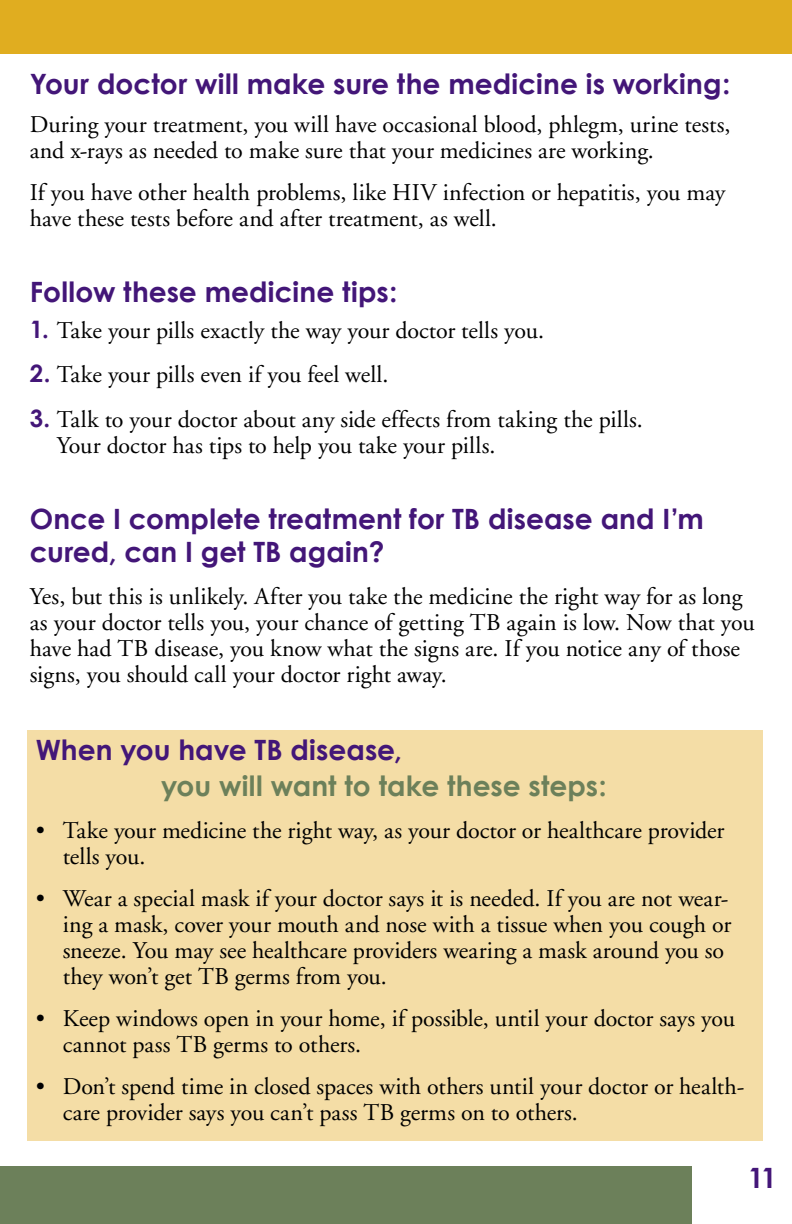
<style>
.page{position:relative;width:792px;height:1224px;background:#fff}
.page>*{position:absolute;margin:0;border:0;box-sizing:border-box;transform-origin:0 0}
.body_text{font:700 28px/33.6px "Century Gothic";letter-spacing:.005em;color:#431678}
.t1{font:700 28px "Century Gothic";color:#6c805a}
.bullet_text{font:700 28px "Century Gothic";letter-spacing:.005em;color:#431678}
.bullet_text-2{font:24px/26px "Adobe Garamond";color:#000}
.body_text-2{font:24px/26px "Adobe Garamond";color:#000}
.s1{font-family:"Century Gothic";font-weight:700;color:#431678}
</style>
<div class="page">
<div style="left:0;top:1167px;width:692px;height:57px;background:#6c805a"></div>
<div style="left:0;top:0;width:792px;height:53px;background:#e0ad20"></div>
<div style="left:27px;top:730px;width:736px;height:411px;background:#f4dda6"></div>
<p class="body_text" style="left:30px;top:66px;width:702px">Your doctor will make sure the medicine is working:</p>
<p class="body_text-2" style="left:30px;top:112px;width:702px">During your treatment, you will have occasional blood, phlegm, urine tests, and x-rays as needed to make sure that your medicines are working.</p>
<p class="body_text-2" style="left:30px;top:180px;width:697px">If you have other health problems, like HIV infection or hepatitis, you may have these tests before and after treatment, as well.</p>
<p class="bullet_text" style="left:30px;top:270px;width:369px">Follow these medicine tips:</p>
<p class="bullet_text-2" style="left:30px;top:318px;width:516px"><span class="s1">1.</span> Take your pills exactly the way your doctor tells you.</p>
<p class="bullet_text-2" style="left:30px;top:362px;width:360px"><span class="s1">2.</span> Take your pills even if you feel well.</p>
<p class="bullet_text-2" style="left:57px;top:407px;width:588px;text-indent:-27px"><span class="s1">3.</span> Talk to your doctor about any side effects from taking the pills.<br>Your doctor has tips to help you take your pills.</p>
<p class="body_text" style="left:30px;top:501px;width:676px">Once I complete treatment for TB disease and I’m cured, can I get TB again?</p>
<p class="body_text-2" style="left:30px;top:584px;width:727px">Yes, but this is unlikely. After you take the medicine the right way for as long as your doctor tells you, your chance of getting TB again is low. Now that you have had TB disease, you know what the signs are. If you notice any of those signs, you should call your doctor right away.</p>
<p class="body_text" style="left:36px;top:732px;width:368px">When you have TB disease,</p>
<p class="t1" style="left:161px;top:764px;width:447px">you will want to take these steps:</p>
<p class="bullet_text-2" style="left:63px;top:818px;width:663px;text-indent:-27px">• Take your medicine the right way, as your doctor or healthcare provider tells you.</p>
<p class="bullet_text-2" style="left:63px;top:886px;width:670px;text-indent:-27px">• Wear a special mask if your doctor says it is needed. If you are not wear&shy;ing a mask, cover your mouth and nose with a tissue when you cough or sneeze. You may see healthcare providers wearing a mask around you so they won’t get TB germs from you.</p>
<p class="bullet_text-2" style="left:63px;top:1006px;width:674px;text-indent:-27px">• Keep windows open in your home, if possible, until your doctor says you cannot pass TB germs to others.</p>
<p class="bullet_text-2" style="left:63px;top:1074px;width:683px;text-indent:-27px">• Don’t spend time in closed spaces with others until your doctor or health&shy;care provider says you can’t pass TB germs on to others.</p>
<p class="body_text" style="left:748px;top:1160px;width:30px">11</p>
</div>
